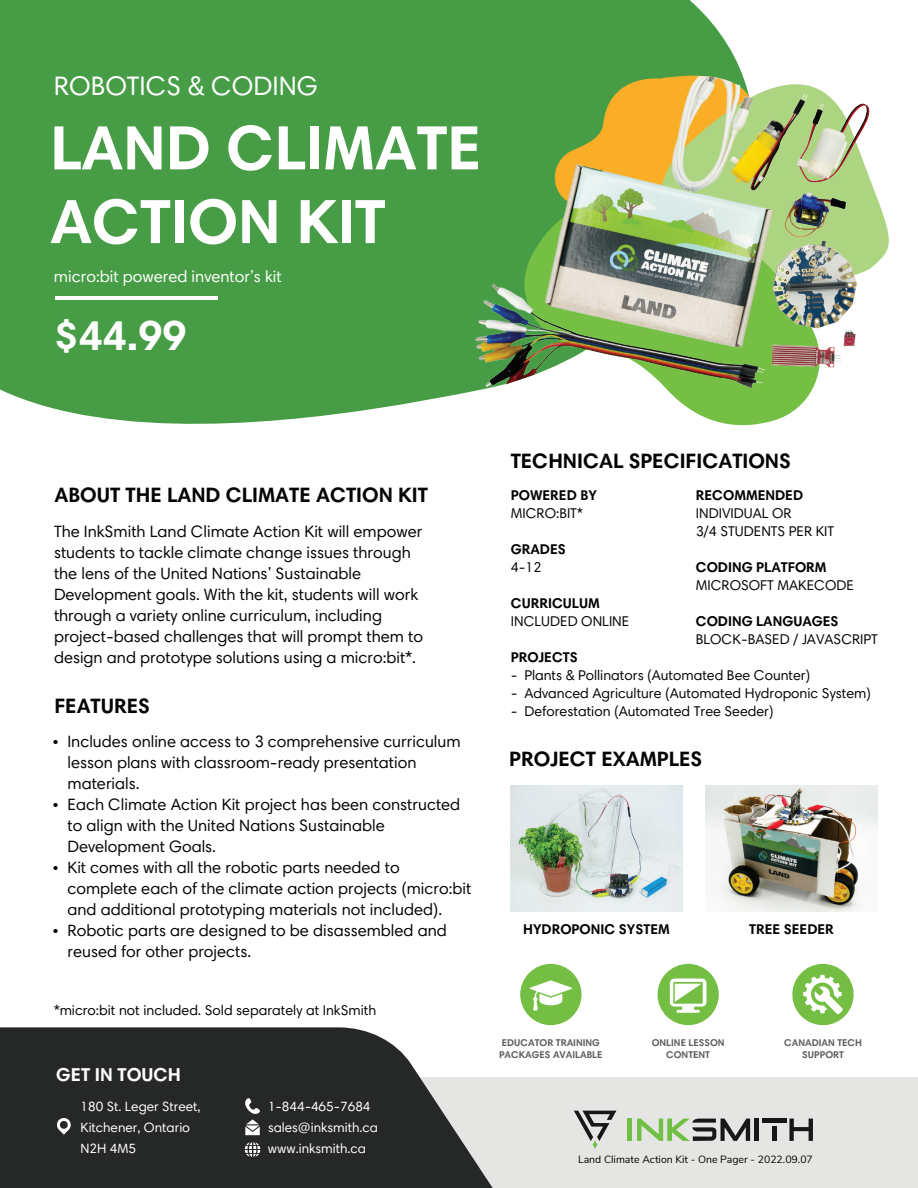
<style>
.page{position:relative;width:918px;height:1188px;background:#fff}
.page>*{position:absolute;margin:0;border:0;box-sizing:border-box;transform-origin:0 0}
.t1{font:700 63px/73.7px "Harmonia Sans W01";color:#fff}
.t2{font:700 42px "Harmonia Sans W01";color:#fff}
.t3{font:27px "Harmonia Sans W01";color:#fff}
.t4{font:700 21px "Harmonia Sans W01";color:#040503}
.t5{font:700 18.9px "Harmonia Sans W01";color:#fff}
.t6{font:16.5px/21px "Harmonia Sans W01";color:#040503}
.t7{font:16.5px "Harmonia Sans W01";color:#fff}
.t8{font:14.25px/18px "Harmonia Sans W01";color:#040503}
.t9{font:700 14.25px "Harmonia Sans W01";color:#040503}
.t10{font:13.5px/21px "Harmonia Sans W01";color:#fff}
.t11{font:10.5px "Nunito Sans";color:#040503}
.t12{font:700 9.9px/11.6px "Harmonia Sans W01";color:#606160;text-align:center}
</style>
<div class="page">
<div style="left:0;top:0;width:714px;height:424px;background:#479d46"></div>
<svg style="left:550px;top:65px;width:106px;height:11px"></svg>
<svg style="left:656px;top:25px;width:233px;height:236px"></svg>
<div style="left:384px;top:1077px;width:534px;height:111px;background:#e5e5e4"></div>
<svg style="left:0;top:1027px;width:493px;height:161px;background:#3d3e3e"></svg>
<svg style="left:56px;top:1117px;width:15px;height:18px"></svg>
<svg style="left:245px;top:1142px;width:15px;height:15px"></svg>
<svg style="left:244px;top:1098px;width:16px;height:37px"></svg>
<hr style="left:628px;top:1119px;width:4px;height:22px;background:#71bf44">
<svg style="left:637px;top:1118px;width:113px;height:23px"></svg>
<hr style="left:755px;top:1119px;width:4px;height:22px;background:#181717">
<div style="left:772px;top:1127px;width:5px;height:14px;background:#181717"></div>
<hr style="left:762px;top:1119px;width:24px;height:4px;background:#181717">
<svg style="left:789px;top:1119px;width:24px;height:22px"></svg>
<svg style="left:574px;top:1111px;width:42px;height:38px"></svg>
<hr style="left:55px;top:296px;width:163px;height:3px;background:#fff">
<div style="left:520px;top:964px;width:62px;height:61px;background:#74bf43;border-radius:50%"></div>
<div style="left:658px;top:964px;width:61px;height:61px;background:#74bf43;border-radius:50%"></div>
<svg style="left:530px;top:980px;width:42px;height:31px"></svg>
<svg style="left:670px;top:979px;width:36px;height:34px"></svg>
<svg style="left:792px;top:963px;width:62px;height:63px"></svg>
<svg style="left:510px;top:389px;width:303px;height:37px"></svg>
<img style="left:465px;top:76px;width:414px;height:313px">
<img style="left:706px;top:785px;width:172px;height:126px">
<img style="left:511px;top:785px;width:172px;height:126px">
<h3 class="t3" style="left:54px;top:69px;width:265px">ROBOTICS &amp; CODING</h3>
<h1 class="t1" style="left:50px;top:110px;width:433px">LAND CLIMATE<br>ACTION KIT</h1>
<p class="t7" style="left:54px;top:266px;width:229px">micro:bit powered inventor’s kit</p>
<h2 class="t2" style="left:55px;top:309px;width:133px">$44.99</h2>
<p class="t4" style="left:54px;top:482px;width:375px">ABOUT THE LAND CLIMATE ACTION KIT</p>
<p class="t6" style="left:54px;top:520px;width:371px">The InkSmith Land Climate Action Kit will empower students to tackle climate change issues through the lens of the United Nations’ Sustainable Development goals. With the kit, students will work through a variety online curriculum, including project-based challenges that will prompt them to design and prototype solutions using a micro:bit*.</p>
<p class="t4" style="left:54px;top:692px;width:97px">FEATURES</p>
<p class="t6" style="left:67px;top:731px;width:395px;text-indent:-15px">• Includes online access to 3 comprehensive curriculum lesson plans with classroom-ready presentation materials.</p>
<p class="t6" style="left:67px;top:794px;width:394px;text-indent:-15px">• Each Climate Action Kit project has been constructed to align with the United Nations Sustainable<br>Development Goals.</p>
<p class="t6" style="left:67px;top:857px;width:405px;text-indent:-15px">• Kit comes with all the robotic parts needed to complete each of the climate action projects (micro:bit and additional prototyping materials not included).</p>
<p class="t6" style="left:67px;top:920px;width:381px;text-indent:-15px">• Robotic parts are designed to be disassembled and reused for other projects.</p>
<p class="t8" style="left:54px;top:1001px;width:324px">*micro:bit not included. Sold separately at InkSmith</p>
<p class="t5" style="left:56px;top:1062px;width:126px">GET IN TOUCH</p>
<p class="t10" style="left:81px;top:1096px;width:122px">180 St. Leger Street,</p>
<p class="t10" style="left:268px;top:1095px;width:104px">1-844-465-7684</p>
<p class="t10" style="left:81px;top:1117px;width:111px">Kitchener, Ontario<br>N2H 4M5</p>
<p class="t10" style="left:268px;top:1116px;width:112px">sales@inksmith.ca</p>
<p class="t10" style="left:268px;top:1138px;width:100px">www.inksmith.ca</p>
<p class="t4" style="left:511px;top:447px;width:282px">TECHNICAL SPECIFICATIONS</p>
<p class="t9" style="left:696px;top:486px;width:109px">RECOMMENDED</p>
<p class="t8" style="left:696px;top:504px;width:140px">INDIVIDUAL OR<br>3/4 STUDENTS PER KIT</p>
<p class="t9" style="left:696px;top:558px;width:132px">CODING PLATFORM</p>
<p class="t8" style="left:696px;top:576px;width:160px">MICROSOFT MAKECODE</p>
<p class="t9" style="left:696px;top:612px;width:144px">CODING LANGUAGES</p>
<p class="t8" style="left:696px;top:630px;width:184px">BLOCK-BASED / JAVASCRIPT</p>
<p class="t9" style="left:511px;top:486px;width:88px">POWERED BY</p>
<p class="t8" style="left:511px;top:504px;width:73px">MICRO:BIT*</p>
<p class="t9" style="left:511px;top:540px;width:56px">GRADES</p>
<p class="t8" style="left:511px;top:558px;width:32px">4-12</p>
<p class="t9" style="left:511px;top:594px;width:90px">CURRICULUM</p>
<p class="t8" style="left:511px;top:612px;width:120px">INCLUDED ONLINE</p>
<p class="t9" style="left:511px;top:648px;width:68px">PROJECTS</p>
<p class="t8" style="left:511px;top:666px;width:301px">- Plants &amp; Pollinators (Automated Bee Counter)</p>
<p class="t8" style="left:511px;top:684px;width:362px">- Advanced Agriculture (Automated Hydroponic System)</p>
<p class="t8" style="left:511px;top:702px;width:264px">- Deforestation (Automated Tree Seeder)</p>
<p class="t4" style="left:509px;top:745px;width:195px">PROJECT EXAMPLES</p>
<p class="t9" style="left:523px;top:921px;width:148px">HYDROPONIC SYSTEM</p>
<p class="t9" style="left:749px;top:921px;width:86px">TREE SEEDER</p>
<p class="t12" style="left:499px;top:1037px;width:105px;text-align:left">EDUCATOR TRAINING<br>PACKAGES AVAILABLE</p>
<p class="t12" style="left:784px;top:1037px;width:79px">CANADIAN TECH<br>SUPPORT</p>
<p class="t12" style="left:652px;top:1037px;width:74px">ONLINE LESSON<br>CONTENT</p>
<p class="t11" style="left:578px;top:1151px;width:236px">Land Climate Action Kit - One Pager - 2022.09.07</p>
</div>
